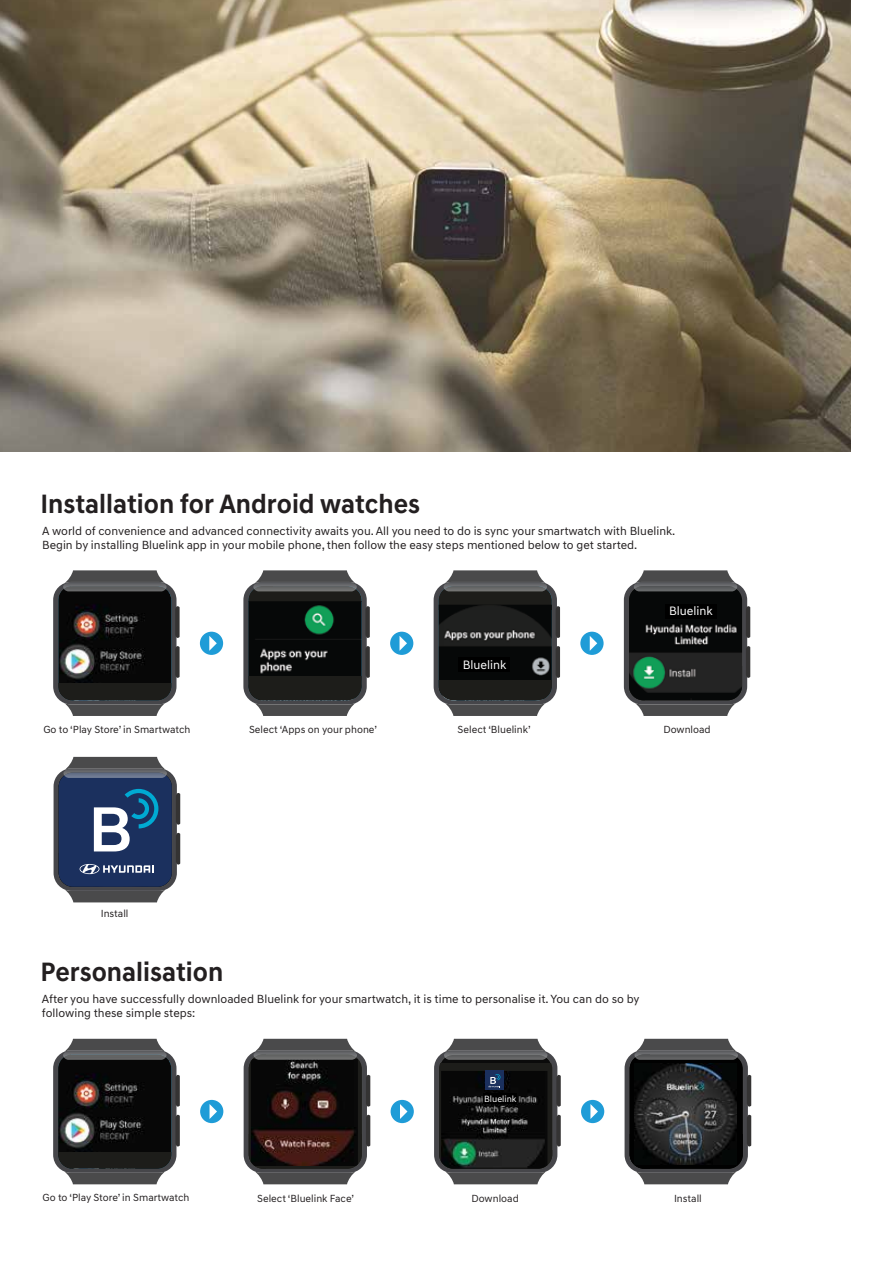
<style>
.page{position:relative;width:893px;height:1263px;background:#fff}
.page>*{position:absolute;margin:0;border:0;box-sizing:border-box;transform-origin:0 0}
.t1{font:700 27px "Hyundai Sans Text";color:#231f20;scale:.96 1}
.t2{font:12.45px "Hyundai Sans Text";color:#fff}
.t3{font:12px/14.4px "Hyundai Sans Text";color:#231f20}
.t4{font:10.5px "Hyundai Sans Text";color:#231f20}
.t5{font:9.15px "Hyundai Sans Text";color:#fff}
</style>
<div class="page">
<div style="left:200px;top:1100px;width:23px;height:23px;background:#1f9cd7;border-radius:50%"></div>
<svg style="left:210px;top:1104px;width:7px;height:15px"></svg>
<div style="left:391px;top:1100px;width:23px;height:23px;background:#1f9cd7;border-radius:50%"></div>
<svg style="left:400px;top:1104px;width:7px;height:15px"></svg>
<div style="left:581px;top:1100px;width:23px;height:23px;background:#1f9cd7;border-radius:50%"></div>
<svg style="left:590px;top:1104px;width:8px;height:15px"></svg>
<div style="left:53px;top:1050px;width:123px;height:123px;background:#46464a;border-radius:18px"></div>
<svg style="left:58px;top:1039px;width:122px;height:145px;background:#373636"></svg>
<svg style="left:244px;top:1050px;width:123px;height:123px"></svg>
<svg style="left:249px;top:1039px;width:121px;height:145px;background:#393130"></svg>
<svg style="left:625px;top:1050px;width:123px;height:123px"></svg>
<svg style="left:630px;top:1039px;width:121px;height:145px;background:#3b3d3e"></svg>
<div style="left:200px;top:632px;width:23px;height:23px;background:#1f9cd7;border-radius:50%"></div>
<svg style="left:209px;top:636px;width:8px;height:15px"></svg>
<div style="left:390px;top:632px;width:23px;height:23px;background:#1f9cd7;border-radius:50%"></div>
<svg style="left:400px;top:636px;width:7px;height:15px"></svg>
<div style="left:580px;top:632px;width:24px;height:23px;background:#1f9cd7;border-radius:50%"></div>
<svg style="left:590px;top:636px;width:7px;height:15px"></svg>
<svg style="left:54px;top:768px;width:123px;height:123px"></svg>
<svg style="left:59px;top:757px;width:121px;height:145px;background:#455674"></svg>
<div style="left:53px;top:582px;width:123px;height:122px;background:#46464a;border-radius:18px"></div>
<svg style="left:58px;top:570px;width:122px;height:146px"></svg>
<div style="left:243px;top:582px;width:124px;height:122px;background:#46464a;border-radius:18px"></div>
<svg style="left:248px;top:570px;width:122px;height:146px;background:#323835"></svg>
<img style="left:0;top:0;width:850px;height:452px">
<div style="left:624px;top:582px;width:123px;height:122px;background:#46464a;border-radius:18px"></div>
<svg style="left:635px;top:703px;width:101px;height:13px"></svg>
<img style="left:629px;top:586px;width:113px;height:114px">
<svg style="left:634px;top:570px;width:103px;height:21px"></svg>
<svg style="left:746px;top:646px;width:4px;height:32px"></svg>
<svg style="left:746px;top:606px;width:4px;height:32px"></svg>
<div style="left:665px;top:604px;width:52px;height:15px;background:#000"></div>
<svg style="left:434px;top:582px;width:123px;height:122px"></svg>
<svg style="left:439px;top:570px;width:121px;height:146px;background:#393a3a"></svg>
<div style="left:458px;top:657px;width:52px;height:15px;background:#000"></div>
<div style="left:434px;top:1050px;width:123px;height:123px;background:#46464a;border-radius:18px"></div>
<svg style="left:439px;top:1039px;width:122px;height:145px;background:#343838"></svg>
<div style="left:484px;top:1094px;width:33px;height:10px;background:#000"></div>
<h1 class="t1" style="left:40px;top:487px;width:397px">Installation for Android watches</h1>
<p class="t3" style="left:42px;top:523px;width:635px">A world of convenience and advanced connectivity awaits you. All you need to do is sync your smartwatch with Bluelink.<br>Begin by installing Bluelink app in your mobile phone, then follow the easy steps mentioned below to get started.</p>
<p class="t2" style="left:463px;top:657px;width:45px">Bluelink</p>
<p class="t2" style="left:669px;top:604px;width:45px">Bluelink</p>
<p class="t4" style="left:43px;top:723px;width:149px">Go to ‘Play Store’ in Smartwatch</p>
<p class="t4" style="left:249px;top:723px;width:129px">Select ‘Apps on your phone’</p>
<p class="t4" style="left:663px;top:723px;width:49px">Download</p>
<p class="t4" style="left:458px;top:723px;width:74px">Select ‘Bluelink’</p>
<p class="t4" style="left:101px;top:907px;width:29px">Install</p>
<h1 class="t1" style="left:40px;top:955px;width:192px">Personalisation</h1>
<p class="t3" style="left:42px;top:992px;width:599px">After you have successfully downloaded Bluelink for your smartwatch, it is time to personalise it. You can do so by following these simple steps:</p>
<p class="t5" style="left:484px;top:1093px;width:34px">Bluelink</p>
<p class="t4" style="left:43px;top:1191px;width:149px">Go to ‘Play Store’ in Smartwatch</p>
<p class="t4" style="left:257px;top:1192px;width:98px">Select ‘Bluelink Face’</p>
<p class="t4" style="left:674px;top:1192px;width:29px">Install</p>
<p class="t4" style="left:471px;top:1192px;width:49px">Download</p>
</div>
